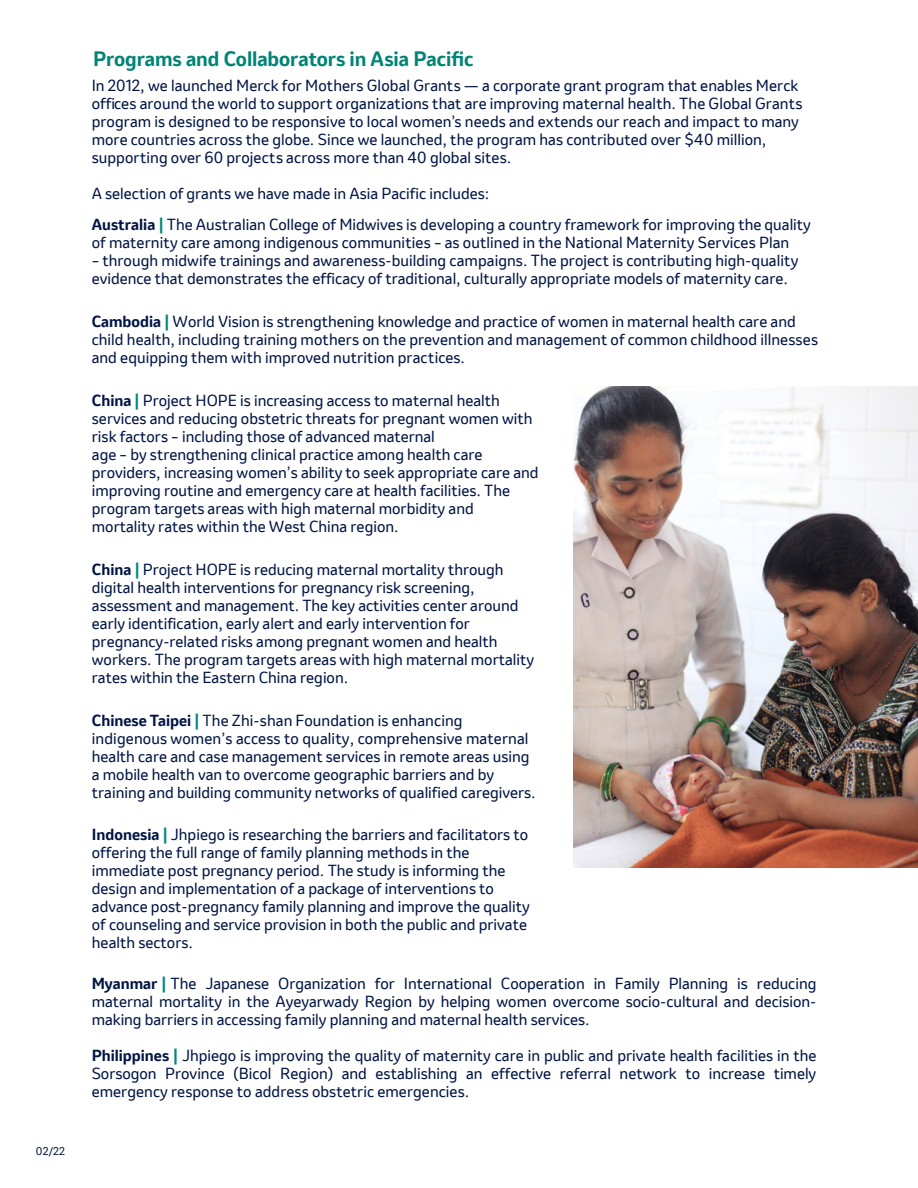
<style>
.page{position:relative;width:918px;height:1188px;background:#fff}
.page>*{position:absolute;margin:0;border:0;box-sizing:border-box;transform-origin:0 0}
.t1{font:700 19.5px "Invention";letter-spacing:-.005em;color:#008476}
.t2{font:15px/18px "Invention";color:#001544}
.t3{font:10.5px "Invention";color:#001544}
.s1{font-weight:700}
.s2{font-weight:700;color:#00877c}
.s3{font-weight:700;color:#00877d}
.s4{color:#0c2340}
</style>
<div class="page">
<img style="left:573px;top:387px;width:345px;height:480px">
<p class="t3" style="left:36px;top:1144px;width:30px">02/22</p>
<p class="t1" style="left:93px;top:45px;width:382px">Programs and Collaborators in Asia Pacific</p>
<p class="t2" style="left:92px;top:76px;width:712px">In 2012, we launched Merck for Mothers Global Grants — a corporate grant program that enables Merck offices around the world to support organizations that are improving maternal health. The Global Grants program is designed to be responsive to local women’s needs and extends our reach and impact to many more countries across the globe. Since we launched, the program has contributed over $40 million, supporting over 60 projects across more than 40 global sites.</p>
<p class="t2" style="left:92px;top:177px;width:721px;line-height:31.5px">A selection of grants we have made in Asia Pacific includes:<br><span class="s1">Australia</span> <span class="s2">|</span> The Australian College of Midwives is developing a country framework for improving the quality</p>
<p class="t2" style="left:92px;top:234px;width:699px">of maternity care among indigenous communities – as outlined in the National Maternity Services Plan</p>
<p class="t2" style="left:92px;top:252px;width:708px">– through midwife trainings and awareness-building campaigns. The project is contributing high-quality evidence that demonstrates the efficacy of traditional, culturally appropriate models of maternity care.</p>
<p class="t2" style="left:92px;top:312px;width:728px"><span class="s1">Cambodia</span> <span class="s3">|</span> World Vision is strengthening knowledge and practice of women in maternal health care and child health, including training mothers on the prevention and management of common childhood illnesses and equipping them with improved nutrition practices.</p>
<p class="t2" style="left:92px;top:391px;width:448px"><span class="s1">China</span> <span class="s2">|</span> Project HOPE is increasing access to maternal health services and reducing obstetric threats for pregnant women with risk factors – including those of advanced maternal<br>age – by strengthening clinical practice among health care providers, increasing women’s ability to seek appropriate care and improving routine and emergency care at health facilities. The program targets areas with high maternal morbidity and mortality rates within the West China region.</p>
<p class="t2" style="left:92px;top:560px;width:444px"><span class="s1">China</span> <span class="s2">|</span> Project HOPE is reducing maternal mortality through digital health interventions for pregnancy risk screening, assessment and management. The key activities center around early identification, early alert and early intervention for pregnancy-related risks among pregnant women and health workers. The program targets areas with high maternal mortality rates within the Eastern China region.</p>
<p class="t2" style="left:92px;top:711px;width:445px"><span class="s1">Chinese Taipei</span> <span class="s3">|</span> <span class="s4">T</span>he Zhi-shan Foundation is enhancing indigenous women’s access to quality, comprehensive maternal health care and case management services in remote areas using a mobile health van to overcome geographic barriers and by training and building community networks of qualified caregivers.</p>
<p class="t2" style="left:92px;top:826px;width:439px"><span class="s1">Indonesia</span> <span class="s2">|</span> Jhpiego is researching the barriers and facilitators to offering the full range of family planning methods in the immediate post pregnancy period. The study is informing the design and implementation of a package of interventions to advance post-pregnancy family planning and improve the quality of counseling and service provision in both the public and private health sectors.</p>
<p class="t2" style="left:92px;top:975px;width:726px;text-align:justify"><span class="s1">Myanmar</span> <span class="s2">|</span> The Japanese Organization for International Cooperation in Family Planning is reducing maternal mortality in the Ayeyarwady Region by helping women overcome socio-cultural and decision&shy;making barriers in accessing family planning and maternal health services.</p>
<p class="t2" style="left:92px;top:1047px;width:726px;text-align:justify"><span class="s1">Philippines</span> <span class="s2">|</span> Jhpiego is improving the quality of maternity care in public and private health facilities in the Sorsogon Province (Bicol Region) and establishing an effective referral network to increase timely emergency response to address obstetric emergencies.</p>
</div>
